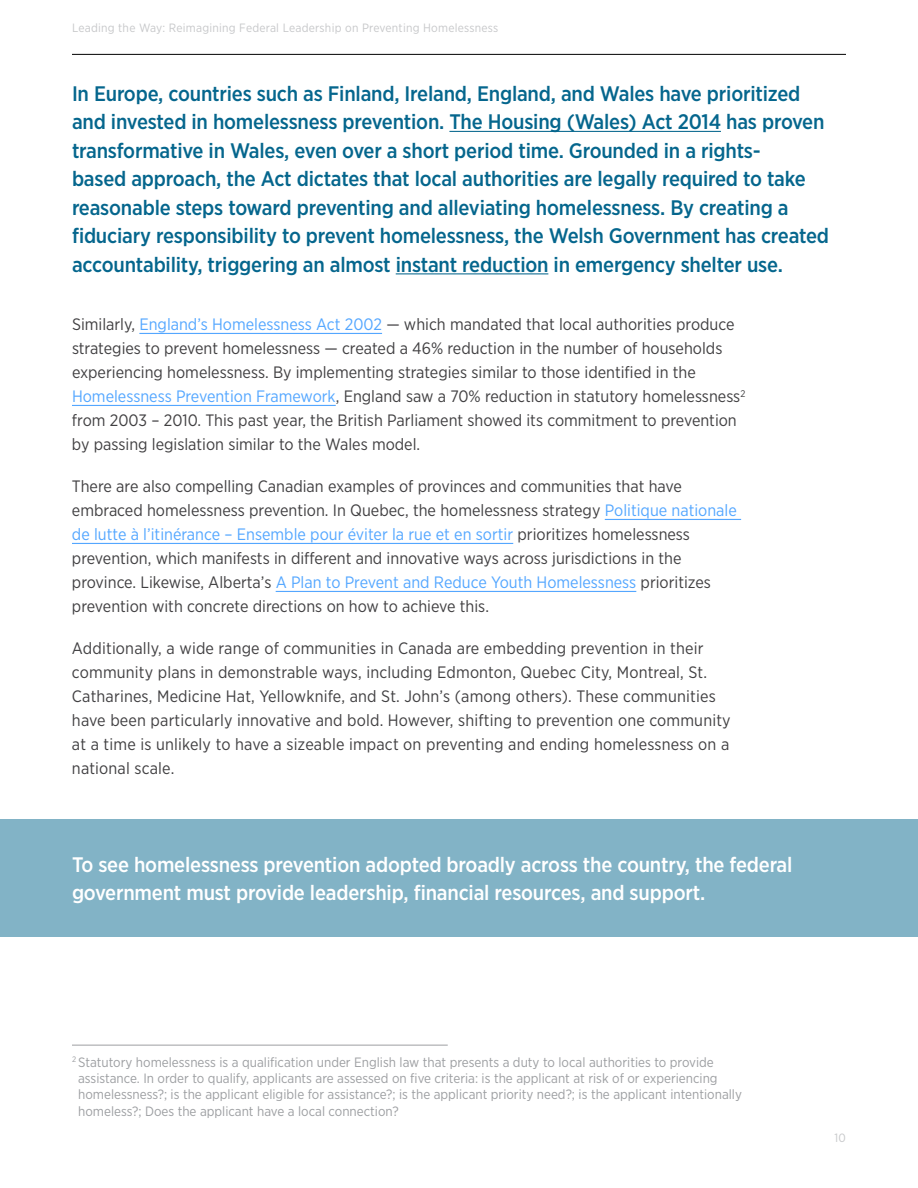
<style>
.page{position:relative;width:918px;height:1188px;background:#fff}
.page>*{position:absolute;margin:0;border:0;box-sizing:border-box;transform-origin:0 0}
.t1{font:500 21px/28.5px "Gotham Narrow";letter-spacing:-.01em;color:#05668d}
.t2{font:500 21px/28.5px "Gotham Narrow";letter-spacing:-.01em;color:#fff}
.t3{font:16.5px/24px "Gotham Narrow";color:#414042}
.t4{font:13.5px/16.5px "Gotham Narrow";color:#9d9fa2}
.t5{font:12px "Gotham Narrow";letter-spacing:.02em;color:#c7c8ca}
.s1{color:#54a7ff}
</style>
<div class="page">
<hr style="left:72px;top:54px;width:774px;height:1px;background:#000">
<hr style="left:449px;top:131px;width:272px;height:1px;background:#05668d">
<hr style="left:396px;top:273px;width:152px;height:1px;background:#05668d">
<hr style="left:139px;top:333px;width:243px;height:1px;background:#54a7ff">
<hr style="left:72px;top:405px;width:264px;height:1px;background:#54a7ff">
<hr style="left:605px;top:519px;width:136px;height:1px;background:#54a7ff">
<hr style="left:72px;top:543px;width:441px;height:1px;background:#54a7ff">
<hr style="left:276px;top:591px;width:360px;height:1px;background:#54a7ff">
<div style="left:0;top:819px;width:918px;height:117px;background:#82b3c6"></div>
<hr style="left:72px;top:1045px;width:376px;height:1px;background:#9d9fa2">
<p class="t5" style="left:72px;top:20px;width:428px">Leading the Way: Reimagining Federal Leadership on Preventing Homelessness</p>
<p class="t1" style="left:72px;top:79px;width:759px">In Europe, countries such as Finland, Ireland, England, and Wales have prioritized and invested in homelessness prevention. The Housing (Wales) Act 2014 has proven transformative in Wales, even over a short period time. Grounded in a rights-<br>based approach, the Act dictates that local authorities are legally required to take reasonable steps toward preventing and alleviating homelessness. By creating a fiduciary responsibility to prevent homelessness, the Welsh Government has created accountability, triggering an almost instant reduction in emergency shelter use.</p>
<p class="t3" style="left:72px;top:312px;width:675px">Similarly, <span class="s1">England’s Homelessness Act 2002</span> — which mandated that local authorities produce strategies to prevent homelessness — created a 46% reduction in the number of households experiencing homelessness. By implementing strategies similar to those identified in the <span class="s1">Homelessness Prevention Framework</span>, England saw a 70% reduction in statutory homelessness<sup>2 </sup>from 2003 – 2010. This past year, the British Parliament showed its commitment to prevention by passing legislation similar to the Wales model.</p>
<p class="t3" style="left:72px;top:474px;width:666px">There are also compelling Canadian examples of provinces and communities that have embraced homelessness prevention. In Quebec, the homelessness strategy <span class="s1">Politique nationale de lutte à l’itinérance – Ensemble pour éviter la rue et en sortir</span> prioritizes homelessness prevention, which manifests in different and innovative ways across jurisdictions in the province. Likewise, Alberta’s <span class="s1">A Plan to Prevent and Reduce Youth Homelessness</span> prioritizes prevention with concrete directions on how to achieve this.</p>
<p class="t3" style="left:72px;top:636px;width:660px">Additionally, a wide range of communities in Canada are embedding prevention in their community plans in demonstrable ways, including Edmonton, Quebec City, Montreal, St.<br>Catharines, Medicine Hat, Yellowknife, and St. John’s (among others). These communities have been particularly innovative and bold. However, shifting to prevention one community at a time is unlikely to have a sizeable impact on preventing and ending homelessness on a national scale.</p>
<p class="t2" style="left:72px;top:850px;width:722px">To see homelessness prevention adopted broadly across the country, the federal government must provide leadership, financial resources, and support.</p>
<p class="t4" style="left:78px;top:1053px;width:665px;text-indent:-6px"><sup>2</sup> Statutory homelessness is a qualification under English law that presents a duty to local authorities to provide assistance. In order to qualify, applicants are assessed on five criteria: is the applicant at risk of or experiencing homelessness?; is the applicant eligible for assistance?; is the applicant priority need?; is the applicant intentionally homeless?; Does the applicant have a local connection?</p>
<p class="t5" style="left:835px;top:1131px;width:13px">10</p>
</div>
